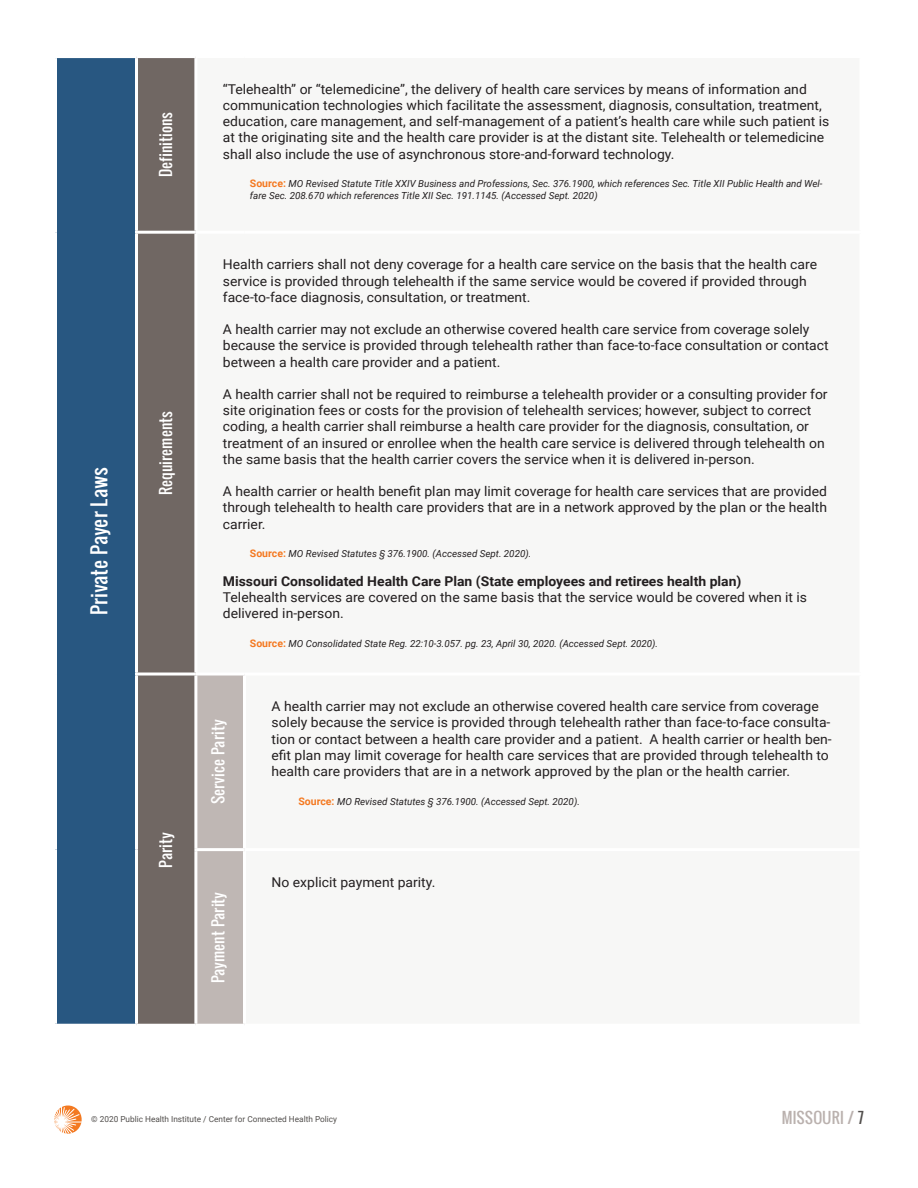
<style>
.page{position:relative;width:918px;height:1188px;background:#fff}
.page>*{position:absolute;margin:0;border:0;box-sizing:border-box;transform-origin:0 0}
.t1{font:19.5px "Oswald";color:#fff}
.t2{font:15px "Oswald";color:#fff}
.t3{font:15px "Oswald";color:#bab1ae}
.t4{font:13.5px/16.2px "Roboto";color:#231f20}
.t5{font:700 13.5px "Roboto";color:#231f20}
.t6{font:italic 9.75px/12px "Roboto";color:#231f20}
.t7{font:8.25px "Roboto";color:#514e4c}
.s1{font-weight:700;font-style:normal;font-size:10.5px;color:#f47921}
.s2{color:#514e4c}
</style>
<div class="page">
<svg style="left:54px;top:1105px;width:28px;height:29px"></svg>
<div style="left:56px;top:57px;width:80px;height:968px;background:#285781"></div>
<div style="left:138px;top:58px;width:56px;height:966px;background:#706763"></div>
<div style="left:197px;top:676px;width:46px;height:348px;background:#bfb7b4"></div>
<hr style="left:54px;top:55px;width:82px;height:3px;background:#fff">
<hr style="left:54px;top:58px;width:3px;height:174px;background:#fff">
<hr style="left:135px;top:58px;width:3px;height:173px;background:#fff">
<hr style="left:54px;top:232px;width:3px;height:442px;background:#fff">
<hr style="left:135px;top:231px;width:61px;height:3px;background:#fff">
<hr style="left:135px;top:234px;width:3px;height:439px;background:#fff">
<hr style="left:54px;top:674px;width:3px;height:176px;background:#fff">
<hr style="left:135px;top:673px;width:61px;height:3px;background:#fff">
<hr style="left:135px;top:676px;width:3px;height:174px;background:#fff">
<hr style="left:54px;top:850px;width:3px;height:174px;background:#fff">
<hr style="left:135px;top:850px;width:3px;height:174px;background:#fff">
<hr style="left:194px;top:848px;width:51px;height:3px;background:#fff">
<hr style="left:54px;top:1024px;width:82px;height:3px;background:#fff">
<p class="t1" style="left:84px;top:615px;width:150px;rotate:-90deg">Private Payer Laws</p>
<p class="t2" style="left:154px;top:177px;width:67px;rotate:-90deg">Definitions</p>
<p class="t2" style="left:154px;top:495px;width:86px;rotate:-90deg">Requirements</p>
<p class="t2" style="left:154px;top:868px;width:37px;rotate:-90deg">Parity</p>
<p class="t4" style="left:223px;top:80px;width:608px">“Telehealth” or “telemedicine”, the delivery of health care services by means of information and communication technologies which facilitate the assessment, diagnosis, consultation, treatment, education, care management, and self-management of a patient’s health care while such patient is at the originating site and the health care provider is at the distant site. Telehealth or telemedicine shall also include the use of asynchronous store-and-forward technology.</p>
<p class="t6" style="left:250px;top:178px;width:574px"><span class="s1">Source:</span> MO Revised Statute Title XXIV Business and Professions, Sec. 376.1900, which references Sec. Title XII Public Health and Wel&shy;fare Sec. 208.670 which references Title XII Sec. 191.1145. (Accessed Sept. 2020)</p>
<p class="t4" style="left:223px;top:256px;width:596px">Health carriers shall not deny coverage for a health care service on the basis that the health care service is provided through telehealth if the same service would be covered if provided through face-to-face diagnosis, consultation, or treatment.</p>
<p class="t4" style="left:223px;top:321px;width:607px">A health carrier may not exclude an otherwise covered health care service from coverage solely because the service is provided through telehealth rather than face-to-face consultation or contact between a health care provider and a patient.</p>
<p class="t4" style="left:223px;top:386px;width:606px">A health carrier shall not be required to reimburse a telehealth provider or a consulting provider for site origination fees or costs for the provision of telehealth services; however, subject to correct coding, a health carrier shall reimburse a health care provider for the diagnosis, consultation, or treatment of an insured or enrollee when the health care service is delivered through telehealth on the same basis that the health carrier covers the service when it is delivered in-person.</p>
<p class="t4" style="left:223px;top:483px;width:606px;text-align:justify">A health carrier or health benefit plan may limit coverage for health care services that are provided through telehealth to health care providers that are in a network approved by the plan or the health carrier.</p>
<p class="t6" style="left:250px;top:548px;width:283px"><span class="s1">Source:</span> MO Revised Statutes § 376.1900. (Accessed Sept. 2020).</p>
<p class="t5" style="left:223px;top:571px;width:520px">Missouri Consolidated Health Care Plan (State employees and retirees health plan)</p>
<p class="t4" style="left:223px;top:588px;width:586px">Telehealth services are covered on the same basis that the service would be covered when it is delivered in-person.</p>
<p class="t6" style="left:250px;top:637px;width:410px"><span class="s1">Source:</span> MO Consolidated State Reg. 22:10-3.057. pg. 23, April 30, 2020. (Accessed Sept. 2020).</p>
<p class="t2" style="left:207px;top:804px;width:87px;rotate:-90deg">Service Parity</p>
<p class="t2" style="left:207px;top:983px;width:93px;rotate:-90deg">Payment Parity</p>
<p class="t4" style="left:272px;top:698px;width:562px">A health carrier may not exclude an otherwise covered health care service from coverage solely because the service is provided through telehealth rather than face-to-face consulta&shy;tion or contact between a health care provider and a patient. A health carrier or health ben&shy;efit plan may limit coverage for health care services that are provided through telehealth to health care providers that are in a network approved by the plan or the health carrier.</p>
<p class="t6" style="left:298px;top:795px;width:283px"><span class="s1">Source:</span> MO Revised Statutes § 376.1900. (Accessed Sept. 2020).</p>
<p class="t4" style="left:272px;top:873px;width:165px">No explicit payment parity.</p>
<p class="t7" style="left:91px;top:1113px;width:247px">© 2020 Public Health Institute / Center for Connected Health Policy</p>
<p class="t3" style="left:782px;top:1106px;width:84px">MISSOURI / <span class="s2">7</span></p>
</div>
